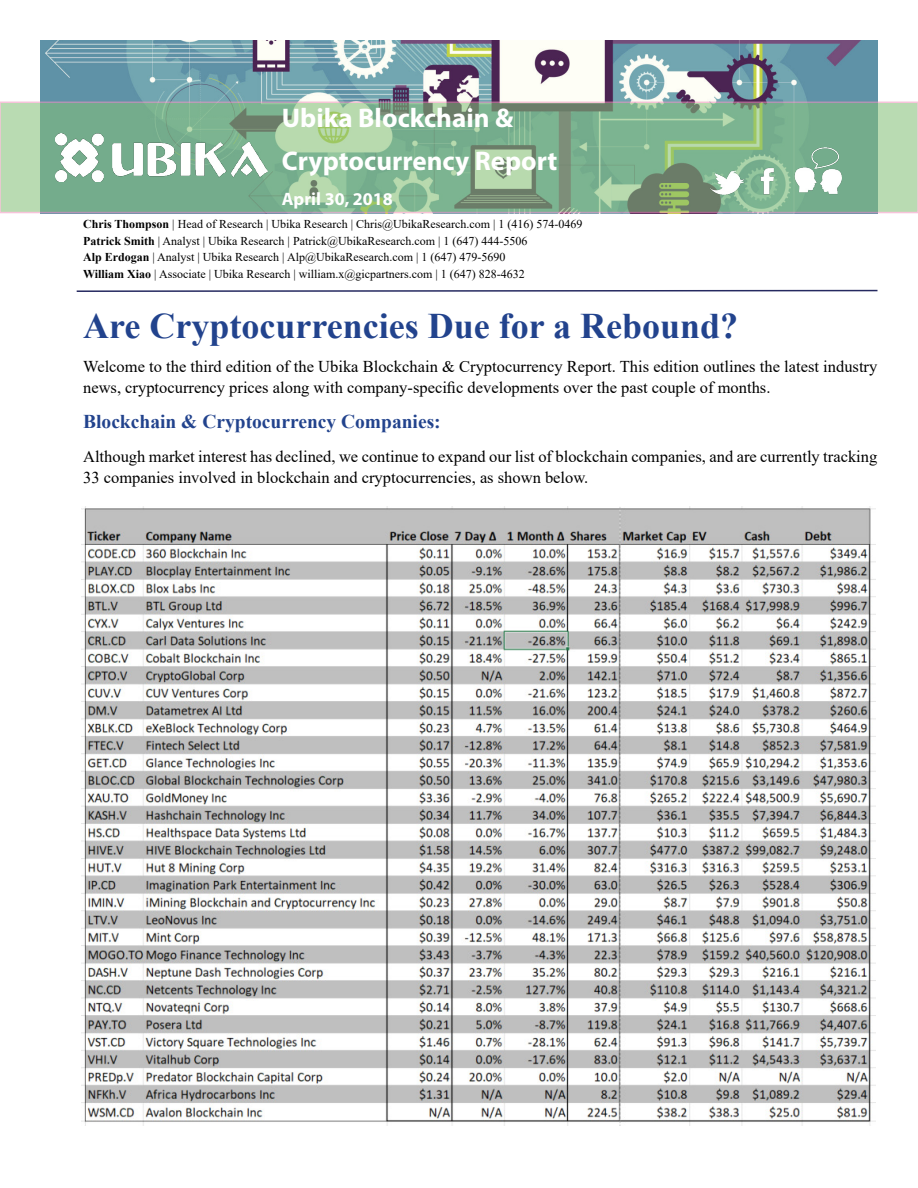
<style>
.page{position:relative;width:918px;height:1188px;background:#fff}
.page>*{position:absolute;margin:0;border:0;box-sizing:border-box;transform-origin:0 0}
.t1{font:700 36px "Times New Roman";color:#22438d}
.t2{font:700 27px/43.2px "Myriad Pro";color:#fff}
.t3{font:700 19.5px "Times New Roman";color:#22438d}
.t4{font:700 18px "Myriad Pro";color:#fff}
.t5{font:16.5px/21px "Times New Roman";color:#000}
.t6{font:12px/16.5px "Times New Roman";color:#000}
.s1{font-weight:700}
</style>
<div class="page">
<img style="left:40px;top:40px;width:838px;height:62px">
<svg style="left:0;top:102px;width:918px;height:111px;background:#88b492"></svg>
<img style="left:55px;top:133px;width:213px;height:49px">
<img style="left:710px;top:159px;width:35px;height:47px">
<img style="left:757px;top:157px;width:21px;height:48px">
<img style="left:792px;top:144px;width:54px;height:54px">
<svg style="left:76px;top:289px;width:802px;height:3px"></svg>
<img style="left:82px;top:507px;width:794px;height:618px">
<h2 class="t2" style="left:282px;top:95px;width:277px">Ubika Blockchain &amp;<br>Cryptocurrency Report</h2>
<p class="t4" style="left:282px;top:187px;width:113px">April 30, 2018</p>
<p class="t6" style="left:83px;top:216px;width:501px"><span class="s1">Chris Thompson</span> | Head of Research | Ubika Research | Chris@UbikaResearch.com | 1 (416) 574-0469<br><span class="s1">Patrick Smith</span> | Analyst | Ubika Research | Patrick@UbikaResearch.com | 1 (647) 444-5506<br><span class="s1">Alp Erdogan</span> | Analyst | Ubika Research | Alp@UbikaResearch.com | 1 (647) 479-5690<br><span class="s1">William Xiao</span> | Associate | Ubika Research | william.x@gicpartners.com | 1 (647) 828-4632</p>
<h1 class="t1" style="left:83px;top:300px;width:656px">Are Cryptocurrencies Due for a Rebound?</h1>
<p class="t5" style="left:83px;top:356px;width:796px">Welcome to the third edition of the Ubika Blockchain &amp; Cryptocurrency Report. This edition outlines the latest industry news, cryptocurrency prices along with company-specific developments over the past couple of months.</p>
<p class="t3" style="left:83px;top:407px;width:359px">Blockchain &amp; Cryptocurrency Companies:</p>
<p class="t5" style="left:83px;top:446px;width:796px">Although market interest has declined, we continue to expand our list of blockchain companies, and are currently tracking<br>33 companies involved in blockchain and cryptocurrencies, as shown below.</p>
</div>
